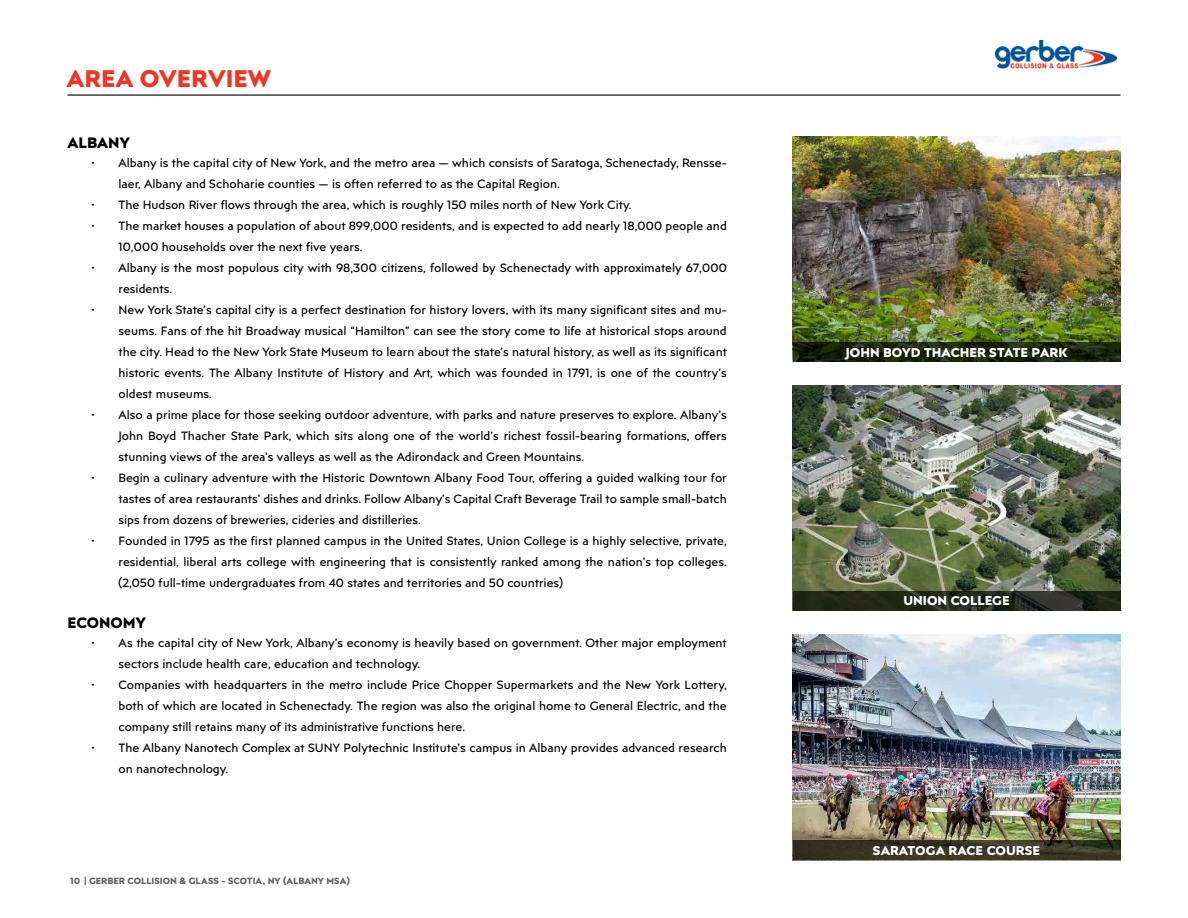
<style>
.page{position:relative;width:1188px;height:918px;background:#fff}
.page>*{position:absolute;margin:0;border:0;box-sizing:border-box;transform-origin:0 0}
.t1{font:700 24px "Posterama Text";color:#ef3524}
.t2{font:700 15px "Posterama Text";color:#000}
.t3{font:700 12.75px "Posterama Text";color:#fff}
.t4{font:12px/21px "Posterama Text";color:#000}
.t5{font:700 9px "Posterama Text";color:#636466}
</style>
<div class="page">
<hr style="left:68px;top:94px;width:1052px;height:2px;background:#000">
<img style="left:995px;top:40px;width:122px;height:29px">
<img style="left:793px;top:634px;width:327px;height:207px">
<svg style="left:793px;top:841px;width:327px;height:19px;background:#383325"></svg>
<img style="left:793px;top:136px;width:327px;height:207px">
<svg style="left:793px;top:343px;width:327px;height:19px;background:#1a230c"></svg>
<img style="left:793px;top:386px;width:327px;height:205px">
<svg style="left:793px;top:591px;width:327px;height:20px;background:#24281c"></svg>
<h1 class="t1" style="left:67px;top:62px;width:206px">AREA OVERVIEW</h1>
<p class="t2" style="left:68px;top:133px;width:64px">ALBANY</p>
<p class="t4" style="left:119px;top:152px;width:610px;text-indent:-27px">• Albany is the capital city of New York, and the metro area — which consists of Saratoga, Schenectady, Rensse&shy;laer, Albany and Schoharie counties — is often referred to as the Capital Region.</p>
<p class="t4" style="left:92px;top:194px;width:542px">• The Hudson River flows through the area, which is roughly 150 miles north of New York City.</p>
<p class="t4" style="left:119px;top:215px;width:610px;text-indent:-27px">• The market houses a population of about 899,000 residents, and is expected to add nearly 18,000 people and<br>10,000 households over the next five years.</p>
<p class="t4" style="left:119px;top:257px;width:610px;text-indent:-27px">• Albany is the most populous city with 98,300 citizens, followed by Schenectady with approximately 67,000 residents.</p>
<p class="t4" style="left:119px;top:299px;width:610px;text-align:justify;text-indent:-27px">• New York State’s capital city is a perfect destination for history lovers, with its many significant sites and mu&shy;seums. Fans of the hit Broadway musical “Hamilton” can see the story come to life at historical stops around the city. Head to the New York State Museum to learn about the state’s natural history, as well as its significant historic events. The Albany Institute of History and Art, which was founded in 1791, is one of the country’s oldest museums.</p>
<p class="t4" style="left:119px;top:404px;width:610px;text-align:justify;text-indent:-27px">• Also a prime place for those seeking outdoor adventure, with parks and nature preserves to explore. Albany’s John Boyd Thacher State Park, which sits along one of the world’s richest fossil-bearing formations, offers stunning views of the area’s valleys as well as the Adirondack and Green Mountains.</p>
<p class="t4" style="left:119px;top:467px;width:610px;text-align:justify;text-indent:-27px">• Begin a culinary adventure with the Historic Downtown Albany Food Tour, offering a guided walking tour for tastes of area restaurants’ dishes and drinks. Follow Albany’s Capital Craft Beverage Trail to sample small-batch sips from dozens of breweries, cideries and distilleries.</p>
<p class="t4" style="left:119px;top:530px;width:610px;text-align:justify;text-indent:-27px">• Founded in 1795 as the first planned campus in the United States, Union College is a highly selective, private, residential, liberal arts college with engineering that is consistently ranked among the nation’s top colleges. (2,050 full-time undergraduates from 40 states and territories and 50 countries)</p>
<p class="t2" style="left:68px;top:612px;width:80px">ECONOMY</p>
<p class="t4" style="left:119px;top:632px;width:610px;text-indent:-27px">• As the capital city of New York, Albany’s economy is heavily based on government. Other major employment sectors include health care, education and technology.</p>
<p class="t4" style="left:119px;top:674px;width:610px;text-align:justify;text-indent:-27px">• Companies with headquarters in the metro include Price Chopper Supermarkets and the New York Lottery, both of which are located in Schenectady. The region was also the original home to General Electric, and the company still retains many of its administrative functions here.</p>
<p class="t4" style="left:119px;top:737px;width:610px;text-indent:-27px">• The Albany Nanotech Complex at SUNY Polytechnic Institute’s campus in Albany provides advanced research on nanotechnology.</p>
<p class="t5" style="left:70px;top:875px;width:281px">10 | GERBER COLLISION &amp; GLASS - SCOTIA, NY (ALBANY MSA)</p>
<p class="t3" style="left:846px;top:343px;width:223px">JOHN BOYD THACHER STATE PARK</p>
<p class="t3" style="left:903px;top:592px;width:108px">UNION COLLEGE</p>
<p class="t3" style="left:873px;top:842px;width:169px">SARATOGA RACE COURSE</p>
</div>
